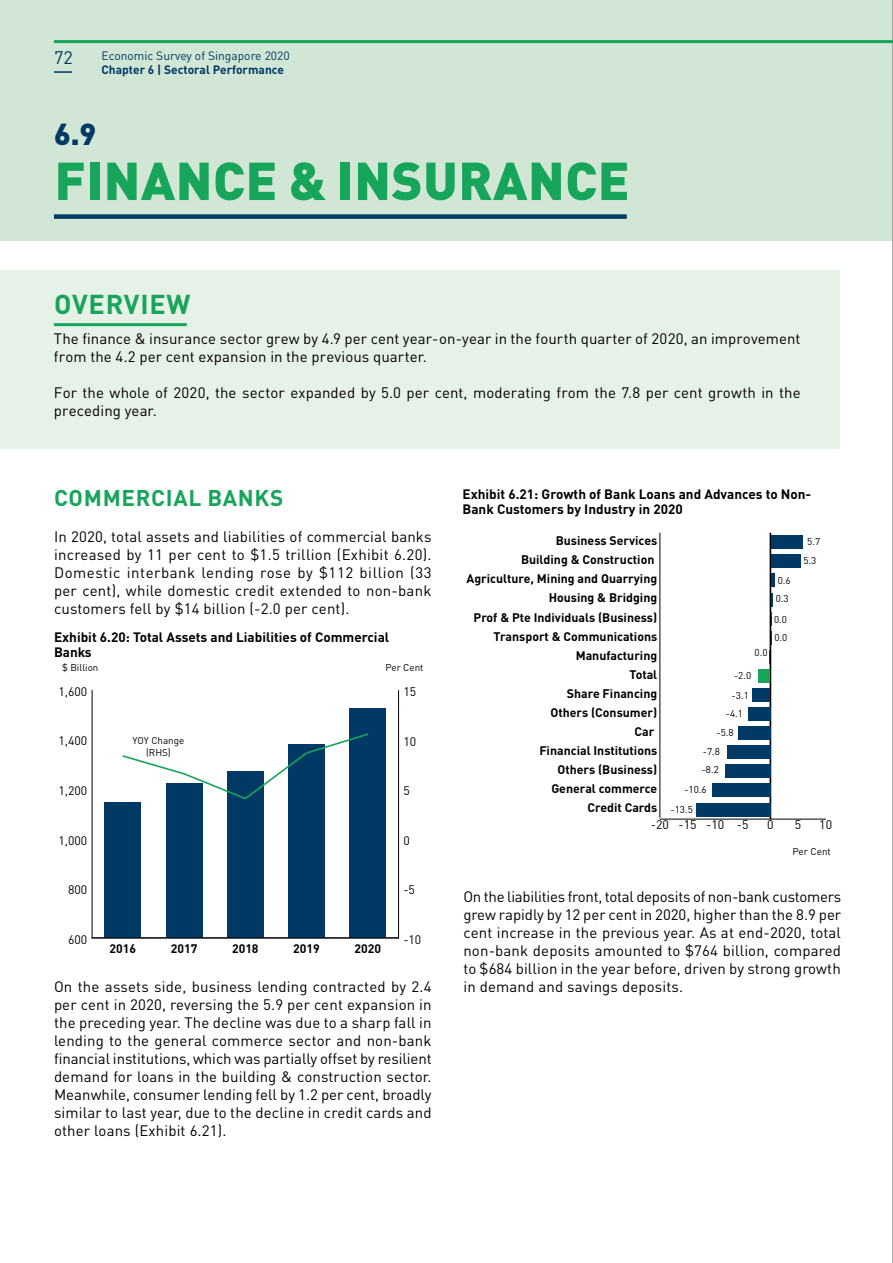
<style>
.page{position:relative;width:893px;height:1263px;background:#fff}
.page>*{position:absolute;margin:0;border:0;box-sizing:border-box;transform-origin:0 0}
.t1{font:900 52.5px "DIN Pro";letter-spacing:.01em;color:#16a55a}
.t2{font:900 30px "DIN Pro";color:#003965}
.t3{font:700 27px "DIN Pro";letter-spacing:.03em;color:#16a55a}
.t4{font:700 22.5px "DIN Pro";letter-spacing:.03em;color:#16a55a}
.t5{font:18px "DIN Pro";color:#003965}
.t6{font:15px/18px "DIN Pro";letter-spacing:.01em;color:#000;text-align:justify}
.t7{font:700 13.5px/15px "DIN Pro";color:#000}
.t8{font:700 12.3px "DIN Pro";color:#000}
.t9{font:12.3px "DIN Pro";color:#000}
.t10{font:12px "DIN Pro";color:#003965}
.t11{font:700 12px "DIN Pro";color:#003965}
.t12{font:9.9px/19.2px "DIN Pro";color:#000}
.t13{font:9.75px/11.7px "DIN Pro";color:#000;text-align:center}
</style>
<div class="page">
<div style="left:0;top:0;width:893px;height:241px;background:#d1e6d4"></div>
<div style="left:0;top:271px;width:839px;height:178px;background:#e6f1e7"></div>
<hr style="left:54px;top:323px;width:133px;height:3px;background:#16a55a">
<div style="left:54px;top:214px;width:573px;height:5px;background:#003965"></div>
<hr style="left:92px;top:690px;width:1px;height:248px;background:#000">
<div style="left:104px;top:803px;width:37px;height:135px;background:#003965"></div>
<div style="left:166px;top:784px;width:36px;height:154px;background:#003965"></div>
<div style="left:227px;top:771px;width:37px;height:167px;background:#003965"></div>
<div style="left:288px;top:744px;width:37px;height:194px;background:#003965"></div>
<div style="left:350px;top:708px;width:36px;height:230px;background:#003965"></div>
<hr style="left:92px;top:937px;width:307px;height:1px;background:#000">
<hr style="left:398px;top:690px;width:1px;height:248px;background:#000">
<svg style="left:122px;top:732px;width:246px;height:69px"></svg>
<hr style="left:660px;top:819px;width:166px;height:1px;background:#000">
<hr style="left:770px;top:533px;width:1px;height:286px;background:#000">
<div style="left:771px;top:535px;width:32px;height:14px;background:#003965"></div>
<div style="left:771px;top:554px;width:29px;height:14px;background:#003965"></div>
<svg style="left:771px;top:574px;width:3px;height:13px"></svg>
<svg style="left:771px;top:593px;width:2px;height:13px"></svg>
<svg style="left:771px;top:612px;width:1px;height:13px"></svg>
<svg style="left:769px;top:631px;width:3px;height:33px"></svg>
<div style="left:759px;top:669px;width:11px;height:14px;background:#16a55a"></div>
<div style="left:752px;top:688px;width:18px;height:14px;background:#003965"></div>
<div style="left:748px;top:707px;width:22px;height:14px;background:#003965"></div>
<div style="left:738px;top:726px;width:32px;height:14px;background:#003965"></div>
<div style="left:727px;top:745px;width:43px;height:14px;background:#003965"></div>
<div style="left:725px;top:764px;width:45px;height:14px;background:#003965"></div>
<div style="left:712px;top:783px;width:58px;height:14px;background:#003965"></div>
<div style="left:696px;top:803px;width:74px;height:13px;background:#003965"></div>
<hr style="left:659px;top:533px;width:1px;height:284px;background:#000">
<hr style="left:892px;top:0;width:1px;height:1263px;background:#939598">
<svg style="left:54px;top:71px;width:18px;height:2px"></svg>
<hr style="left:54px;top:40px;width:839px;height:3px;background:#16a55a">
<p class="t5" style="left:54px;top:45px;width:20px">72</p>
<p class="t10" style="left:101px;top:48px;width:190px">Economic Survey of Singapore 2020</p>
<p class="t11" style="left:101px;top:60px;width:184px">Chapter 6 | Sectoral Performance</p>
<h2 class="t2" style="left:54px;top:108px;width:44px">6.9</h2>
<h1 class="t1" style="left:55px;top:136px;width:577px">FINANCE &amp; INSURANCE</h1>
<h3 class="t3" style="left:54px;top:282px;width:138px">OVERVIEW</h3>
<p class="t6" style="left:54px;top:329px;width:748px">The finance &amp; insurance sector grew by 4.9 per cent year-on-year in the fourth quarter of 2020, an improvement from the 4.2 per cent expansion in the previous quarter.</p>
<p class="t6" style="left:54px;top:383px;width:748px">For the whole of 2020, the sector expanded by 5.0 per cent, moderating from the 7.8 per cent growth in the preceding year.</p>
<h3 class="t4" style="left:54px;top:479px;width:231px">COMMERCIAL BANKS</h3>
<p class="t6" style="left:54px;top:527px;width:379px">In 2020, total assets and liabilities of commercial banks increased by 11 per cent to $1.5 trillion (Exhibit 6.20).<br>Domestic interbank lending rose by $112 billion (33 per cent), while domestic credit extended to non-bank customers fell by $14 billion (-2.0 per cent).</p>
<p class="t7" style="left:54px;top:628px;width:337px">Exhibit 6.20: Total Assets and Liabilities of Commercial<br>Banks</p>
<p class="t13" style="left:62px;top:662px;width:38px">$ Billion</p>
<p class="t13" style="left:385px;top:662px;width:40px">Per Cent</p>
<p class="t9" style="left:58px;top:683px;width:30px">1,600</p>
<p class="t9" style="left:403px;top:683px;width:14px">15</p>
<p class="t9" style="left:58px;top:733px;width:30px">1,400</p>
<p class="t13" style="left:133px;top:734px;width:53px">YOY Change (RHS)</p>
<p class="t9" style="left:403px;top:733px;width:14px">10</p>
<p class="t9" style="left:58px;top:782px;width:30px">1,200</p>
<p class="t9" style="left:403px;top:782px;width:8px">5</p>
<p class="t9" style="left:58px;top:832px;width:30px">1,000</p>
<p class="t9" style="left:403px;top:832px;width:8px">0</p>
<p class="t9" style="left:68px;top:881px;width:21px">800</p>
<p class="t9" style="left:403px;top:881px;width:13px">-5</p>
<p class="t9" style="left:68px;top:931px;width:21px">600</p>
<p class="t8" style="left:109px;top:940px;width:28px">2016</p>
<p class="t8" style="left:171px;top:940px;width:28px">2017</p>
<p class="t8" style="left:232px;top:940px;width:28px">2018</p>
<p class="t8" style="left:293px;top:940px;width:28px">2019</p>
<p class="t8" style="left:355px;top:940px;width:28px">2020</p>
<p class="t9" style="left:403px;top:931px;width:20px">-10</p>
<p class="t6" style="left:54px;top:977px;width:379px">On the assets side, business lending contracted by 2.4 per cent in 2020, reversing the 5.9 per cent expansion in the preceding year. The decline was due to a sharp fall in lending to the general commerce sector and non-bank financial institutions, which was partially offset by resilient demand for loans in the building &amp; construction sector.<br>Meanwhile, consumer lending fell by 1.2 per cent, broadly similar to last year, due to the decline in credit cards and other loans (Exhibit 6.21).</p>
<p class="t7" style="left:463px;top:485px;width:350px">Exhibit 6.21: Growth of Bank Loans and Advances to Non-<br>Bank Customers by Industry in 2020</p>
<p class="t8" style="left:556px;top:532px;width:103px">Business Services</p>
<p class="t12" style="left:803px;top:531px;width:18px;text-align:center">5.7<br>5.3</p>
<p class="t8" style="left:521px;top:551px;width:135px">Building &amp; Construction</p>
<p class="t8" style="left:466px;top:570px;width:192px">Agriculture, Mining and Quarrying</p>
<p class="t8" style="left:549px;top:590px;width:110px">Housing &amp; Bridging</p>
<p class="t8" style="left:474px;top:609px;width:185px">Prof &amp; Pte Individuals (Business)</p>
<p class="t8" style="left:493px;top:628px;width:165px">Transport &amp; Communications</p>
<p class="t8" style="left:576px;top:647px;width:83px">Manufacturing</p>
<p class="t8" style="left:629px;top:666px;width:29px">Total</p>
<p class="t8" style="left:567px;top:685px;width:92px">Share Financing</p>
<p class="t8" style="left:550px;top:704px;width:108px">Others (Consumer)</p>
<p class="t8" style="left:635px;top:723px;width:21px">Car</p>
<p class="t8" style="left:539px;top:742px;width:119px">Financial Institutions</p>
<p class="t8" style="left:557px;top:761px;width:101px">Others (Business)</p>
<p class="t8" style="left:551px;top:780px;width:107px">General commerce</p>
<p class="t8" style="left:587px;top:800px;width:71px">Credit Cards</p>
<p class="t12" style="left:778px;top:571px;width:14px">0.6</p>
<p class="t12" style="left:774px;top:587px;width:16px;line-height:21.5px">0.3<br>0.0</p>
<p class="t12" style="left:755px;top:643px;width:14px">0.0</p>
<p class="t12" style="left:734px;top:666px;width:19px">-2.0</p>
<p class="t12" style="left:732px;top:685px;width:19px">-3.1</p>
<p class="t12" style="left:703px;top:723px;width:32px;text-indent:14px">-5.8 -7.8</p>
<p class="t12" style="left:684px;top:759px;width:36px;line-height:20.4px;text-indent:17px">-8.2 -10.6</p>
<p class="t12" style="left:726px;top:704px;width:19px">-4.1</p>
<p class="t12" style="left:671px;top:799px;width:24px">-13.5</p>
<p class="t12" style="left:774px;top:628px;width:14px">0.0</p>
<p class="t9" style="left:651px;top:817px;width:99px">-20 -15 -10 -5</p>
<p class="t9" style="left:767px;top:817px;width:8px">0</p>
<p class="t9" style="left:795px;top:817px;width:8px">5</p>
<p class="t9" style="left:819px;top:817px;width:14px">10</p>
<p class="t12" style="left:792px;top:841px;width:40px">Per Cent</p>
<p class="t6" style="left:463px;top:887px;width:379px">On the liabilities front, total deposits of non-bank customers grew rapidly by 12 per cent in 2020, higher than the 8.9 per cent increase in the previous year. As at end-2020, total non-bank deposits amounted to $764 billion, compared to $684 billion in the year before, driven by strong growth in demand and savings deposits.</p>
</div>
